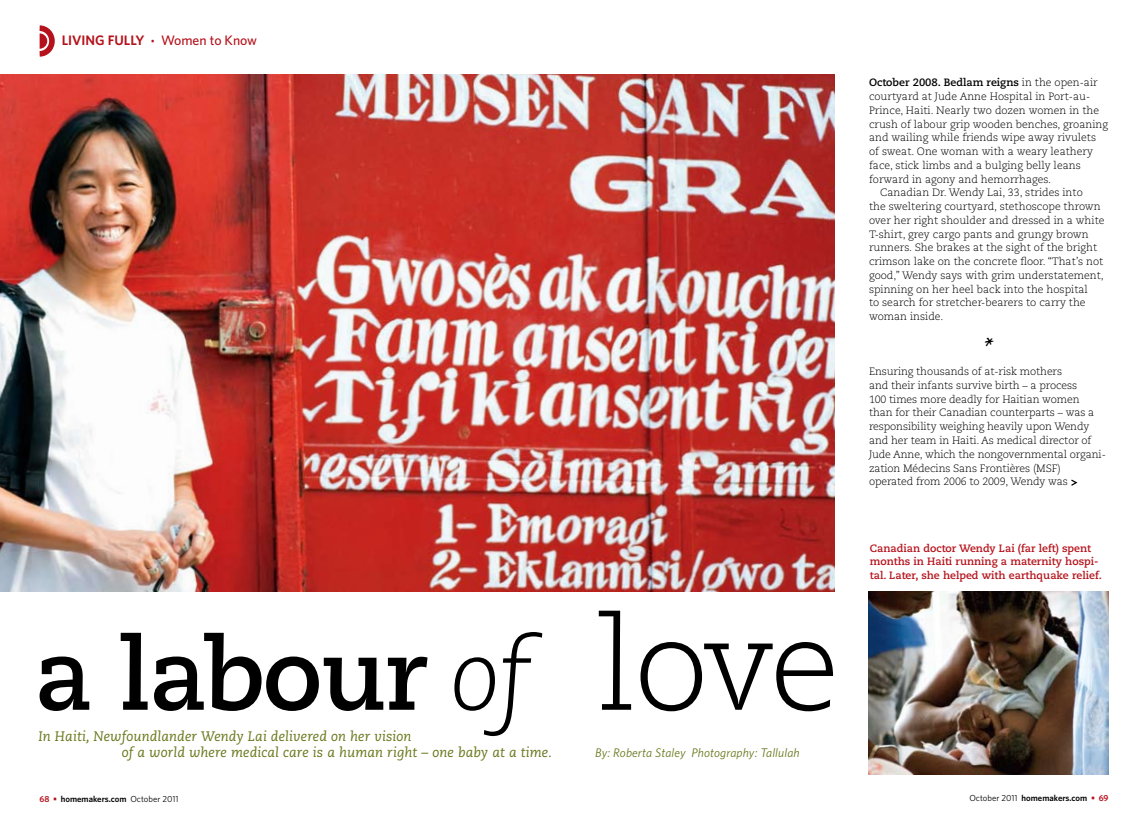
<style>
.page{position:relative;width:1148px;height:833px;background:#fff}
.page>*{position:absolute;margin:0;border:0;box-sizing:border-box;transform-origin:0 0}
.t1{font:700 100px "Caecilia LT Std";letter-spacing:-.02em;color:#000}
.t2{font:37.5px "Brisa Alternates";color:#000}
.t3{font:italic 13.75px/16.2px "Caecilia LT Std";letter-spacing:.01em;color:#677719}
.t4{font:600 13.75px "Whitney";color:#b5121b}
.t5{font:italic 12.5px "Whitney";letter-spacing:.01em;color:#677719}
.t6{font:300 10.62px/13.8px "Caecilia LT Std";color:#000}
.t7{font:700 10.62px/13.8px "Caecilia LT Std";color:#b5121b}
.t8{font:700 10.62px "Caecilia LT Std";color:#000}
.t9{font:600 8.75px "Whitney";color:#000}
.s1{font-weight:300;font-size:11.25px}
.s2{font-weight:500}
.s3{font-weight:300;font-style:italic}
.s4{font-weight:300;font-size:128.75px}
.s5{font-weight:300}
.s6{color:#b5121b}
.s7{font-weight:400}
</style>
<div class="page">
<svg style="left:1071px;top:479px;width:7px;height:7px"></svg>
<img style="left:0;top:74px;width:834px;height:517px">
<img style="left:869px;top:592px;width:239px;height:182px">
<svg style="left:39px;top:25px;width:16px;height:32px"></svg>
<p class="t4" style="left:62px;top:31px;width:197px">Living Fully <span class="s1">•</span> <span class="s2">Women to Know</span></p>
<h1 class="t1" style="left:34px;top:616px;width:807px">a labour <span class="s3">of</span> <span class="s4">love</span></h1>
<p class="t3" style="left:122px;top:728px;width:432px;text-indent:-83px">In Haiti, Newfoundlander Wendy Lai delivered on her vision<br>of a world where medical care is a human right – one baby at a time.</p>
<p class="t5" style="left:595px;top:744px;width:206px">By: Roberta Staley Photography: Tallulah</p>
<p class="t8" style="left:869px;top:76px;width:230px">October 2008. Bedlam reigns <span class="s5">in the open-air</span></p>
<p class="t6" style="left:869px;top:90px;width:223px">courtyard at Jude Anne Hospital in Port-au-</p>
<p class="t6" style="left:869px;top:103px;width:232px">Prince, Haiti. Nearly two dozen women in the</p>
<p class="t6" style="left:869px;top:117px;width:240px">crush of labour grip wooden benches, groaning</p>
<p class="t6" style="left:869px;top:131px;width:229px">and wailing while friends wipe away rivulets</p>
<p class="t6" style="left:869px;top:145px;width:225px">of sweat. One woman with a weary leathery</p>
<p class="t6" style="left:869px;top:158px;width:213px">face, stick limbs and a bulging belly leans</p>
<p class="t6" style="left:869px;top:172px;width:184px">forward in agony and hemorrhages.</p>
<p class="t6" style="left:880px;top:186px;width:204px">Canadian Dr. Wendy Lai, 33, strides into</p>
<p class="t6" style="left:869px;top:200px;width:233px">the sweltering courtyard, stethoscope thrown</p>
<p class="t6" style="left:869px;top:213px;width:237px">over her right shoulder and dressed in a white</p>
<p class="t6" style="left:869px;top:227px;width:221px">T-shirt, grey cargo pants and grungy brown</p>
<p class="t6" style="left:869px;top:241px;width:230px">runners. She brakes at the sight of the bright</p>
<p class="t6" style="left:869px;top:255px;width:236px">crimson lake on the concrete floor. “That’s not</p>
<p class="t6" style="left:869px;top:268px;width:236px">good,” Wendy says with grim understatement,</p>
<p class="t6" style="left:869px;top:282px;width:220px">spinning on her heel back into the hospital</p>
<p class="t6" style="left:869px;top:296px;width:218px">to search for stretcher-bearers to carry the</p>
<p class="t6" style="left:869px;top:310px;width:76px">woman inside.</p>
<h2 class="t2" style="left:981px;top:331px;width:16px">*</h2>
<p class="t6" style="left:869px;top:365px;width:238px">Ensuring thousands of at-risk mothers<br>and their infants survive birth – a process<br>100 times more deadly for Haitian women than for their Canadian counterparts – was a responsibility weighing heavily upon Wendy and her team in Haiti. As medical director of Jude Anne, which the nongovernmental organi&shy;zation Médecins Sans Frontières (MSF) operated from 2006 to 2009, Wendy was</p>
<p class="t7" style="left:869px;top:541px;width:233px">Canadian doctor Wendy Lai (far left) spent months in Haiti running a maternity hospi&shy;tal. Later, she helped with earthquake relief.</p>
<p class="t9" style="left:39px;top:792px;width:141px"><span class="s6">68 •</span> homemakers.com <span class="s7">October 2011</span></p>
<p class="t9" style="left:969px;top:792px;width:141px"><span class="s7">October 2011</span> homemakers.com <span class="s6">• 69</span></p>
</div>
